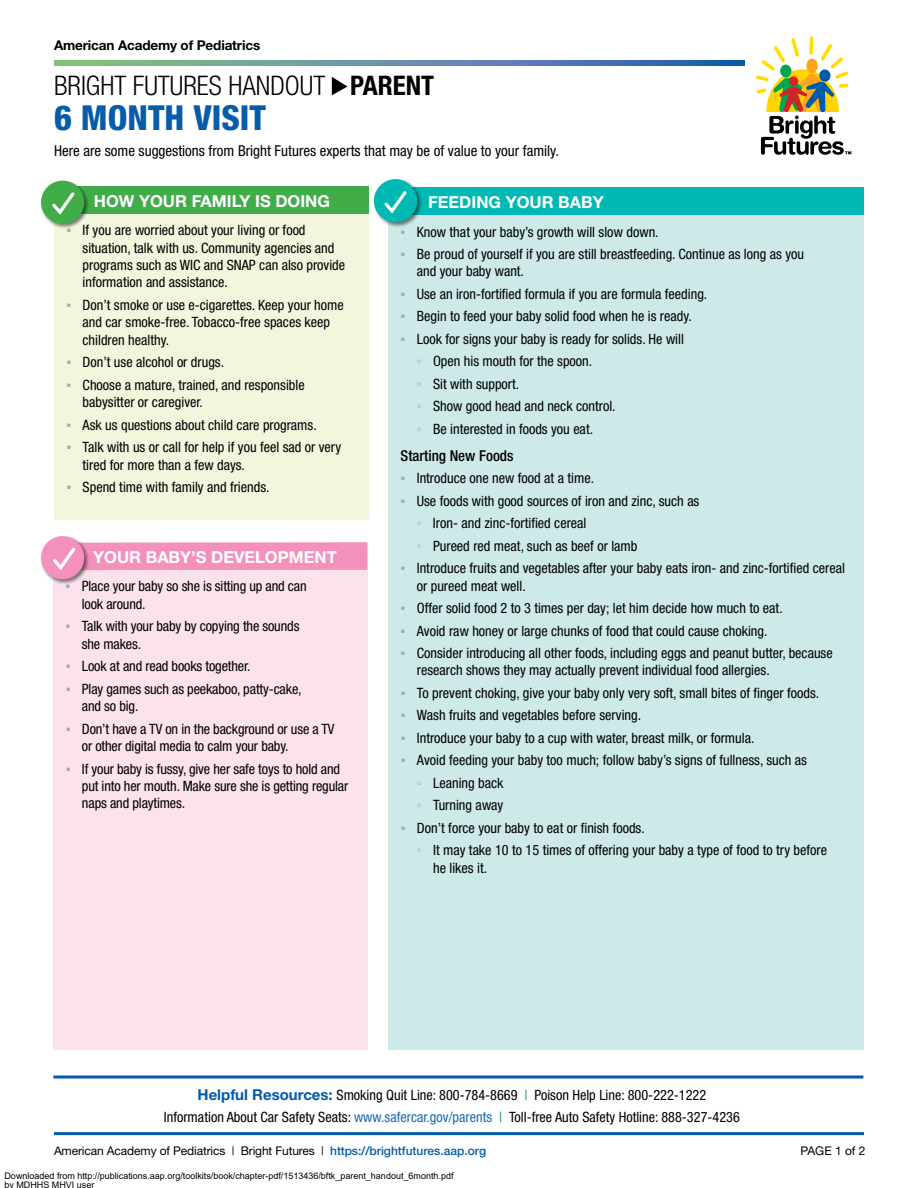
<style>
.page{position:relative;width:918px;height:1188px;background:#fff}
.page>*{position:absolute;margin:0;border:0;box-sizing:border-box;transform-origin:0 0}
.t1{font:800 condensed 34.5px "Helvetica Neue";color:#065ca9}
.t2{font:300 condensed 27px "Helvetica Neue";color:#000}
.t3{font:700 16.5px "Helvetica Neue";color:#fff}
.t4{font:condensed 15px "Helvetica Neue";color:#000}
.t5{font:500 condensed 15px "Helvetica Neue";color:#000}
.t6{font:condensed 14.25px/17.4px "Helvetica Neue";color:#000}
.t7{font:700 13.5px "Helvetica Neue";letter-spacing:-.01em;color:#000}
.t8{font:12px "Helvetica Neue";letter-spacing:-.01em;color:#000}
.t9{font:9px/9px "Arial";color:#000}
.s1{font-weight:700}
.s2{font-family:"Arial";font-stretch:normal;color:#a7a9ac}
.s3{font-family:"Arial Narrow";font-stretch:normal;color:#a7a9ac}
.s4{font-weight:700;font-stretch:normal;font-size:15px;color:#005baa}
.s5{color:#00a64f}
.s6{color:#1a6bb3}
.s7{font-weight:500;color:#065ca9}
</style>
<div class="page">
<div style="left:54px;top:187px;width:314px;height:332px;background:#eff5d7"></div>
<div style="left:54px;top:187px;width:314px;height:27px;background:#41ad49"></div>
<div style="left:40px;top:180px;width:50px;height:49px;background:#000;opacity:.5"></div>
<div style="left:41px;top:181px;width:43px;height:43px;background:#41ad49;border-radius:50%"></div>
<svg style="left:52px;top:192px;width:23px;height:23px"></svg>
<div style="left:53px;top:545px;width:314px;height:505px;background:#fbdcea"></div>
<div style="left:53px;top:542px;width:314px;height:28px;background:#f391bc"></div>
<div style="left:40px;top:535px;width:50px;height:50px;background:#000;opacity:.5"></div>
<div style="left:41px;top:536px;width:43px;height:43px;background:#f391bc;border-radius:50%"></div>
<svg style="left:53px;top:547px;width:22px;height:23px"></svg>
<hr style="left:53px;top:1076px;width:810px;height:2px;background:#005baa">
<hr style="left:54px;top:1132px;width:810px;height:3px;background:#005baa">
<svg style="left:332px;top:77px;width:16px;height:18px"></svg>
<svg style="left:756px;top:36px;width:95px;height:119px"></svg>
<svg style="left:54px;top:60px;width:690px;height:5px;background:#5f8fa2"></svg>
<div style="left:388px;top:187px;width:476px;height:863px;background:#cdeae8"></div>
<div style="left:388px;top:187px;width:476px;height:28px;background:#00b9b5"></div>
<div style="left:373px;top:178px;width:50px;height:50px;background:#000;opacity:.5"></div>
<div style="left:374px;top:179px;width:43px;height:43px;background:#00b9b5;border-radius:50%"></div>
<svg style="left:384px;top:191px;width:23px;height:23px"></svg>
<p class="t7" style="left:54px;top:37px;width:208px">American Academy of Pediatrics</p>
<h2 class="t2" style="left:54px;top:70px;width:382px">BRIGHT FUTURES HANDOUT <span class="s1">PARENT</span></h2>
<h1 class="t1" style="left:54px;top:96px;width:214px">6 MONTH VISIT</h1>
<p class="t4" style="left:54px;top:142px;width:507px">Here are some suggestions from Bright Futures experts that may be of value to your family.</p>
<p class="t3" style="left:94px;top:191px;width:238px">HOW YOUR FAMILY IS DOING</p>
<p class="t6" style="left:83px;top:222px;width:264px;text-indent:-16px"><span class="s2">▪</span> If you are worried about your living or food situation, talk with us. Community agencies and programs such as WIC and SNAP can also provide information and assistance.</p>
<p class="t6" style="left:83px;top:296px;width:263px;text-indent:-16px"><span class="s2">▪</span> Don’t smoke or use e-cigarettes. Keep your home and car smoke-free. Tobacco-free spaces keep children healthy.</p>
<p class="t6" style="left:66px;top:354px;width:159px"><span class="s2">▪</span> Don’t use alcohol or drugs.</p>
<p class="t6" style="left:83px;top:376px;width:224px;text-indent:-16px"><span class="s2">▪</span> Choose a mature, trained, and responsible babysitter or caregiver.</p>
<p class="t6" style="left:66px;top:416px;width:252px"><span class="s2">▪</span> Ask us questions about child care programs.</p>
<p class="t6" style="left:83px;top:439px;width:260px;text-indent:-16px"><span class="s2">▪</span> Talk with us or call for help if you feel sad or very tired for more than a few days.</p>
<p class="t6" style="left:66px;top:479px;width:205px"><span class="s2">▪</span> Spend time with family and friends.</p>
<p class="t3" style="left:93px;top:547px;width:245px">YOUR BABY’S DEVELOPMENT</p>
<p class="t6" style="left:82px;top:578px;width:226px;text-indent:-16px"><span class="s2">▪</span> Place your baby so she is sitting up and can look around.</p>
<p class="t6" style="left:82px;top:617px;width:219px;text-indent:-16px"><span class="s2">▪</span> Talk with your baby by copying the sounds she makes.</p>
<p class="t6" style="left:66px;top:657px;width:186px"><span class="s2">▪</span> Look at and read books together.</p>
<p class="t6" style="left:82px;top:680px;width:221px;text-indent:-16px"><span class="s2">▪</span> Play games such as peekaboo, patty-cake, and so big.</p>
<p class="t6" style="left:82px;top:720px;width:254px;text-indent:-16px"><span class="s2">▪</span> Don’t have a TV on in the background or use a TV or other digital media to calm your baby.</p>
<p class="t6" style="left:82px;top:760px;width:268px;text-indent:-16px"><span class="s2">▪</span> If your baby is fussy, give her safe toys to hold and put into her mouth. Make sure she is getting regular naps and playtimes.</p>
<p class="t3" style="left:428px;top:192px;width:177px">FEEDING YOUR BABY</p>
<p class="t6" style="left:401px;top:223px;width:260px"><span class="s2">▪</span> Know that your baby’s growth will slow down.</p>
<p class="t6" style="left:417px;top:245px;width:389px;text-indent:-16px"><span class="s2">▪</span> Be proud of yourself if you are still breastfeeding. Continue as long as you and your baby want.</p>
<p class="t6" style="left:401px;top:285px;width:308px"><span class="s2">▪</span> Use an iron-fortified formula if you are formula feeding.</p>
<p class="t6" style="left:401px;top:307px;width:293px"><span class="s2">▪</span> Begin to feed your baby solid food when he is ready.</p>
<p class="t6" style="left:417px;top:327px;width:269px;line-height:22.5px;text-indent:-16px"><span class="s2">▪</span> Look for signs your baby is ready for solids. He will <span class="s3">◦</span> Open his mouth for the spoon.<br><span class="s3">◦</span> Sit with support.<br><span class="s3">◦</span> Show good head and neck control.<br><span class="s3">◦</span> Be interested in foods you eat.</p>
<p class="t5" style="left:401px;top:447px;width:115px">Starting New Foods</p>
<p class="t6" style="left:401px;top:470px;width:195px"><span class="s2">▪</span> Introduce one new food at a time.</p>
<p class="t6" style="left:417px;top:489px;width:284px;line-height:22.5px;text-indent:-16px"><span class="s2">▪</span> Use foods with good sources of iron and zinc, such as <span class="s3">◦</span> Iron- and zinc-fortified cereal<br><span class="s3">◦</span> Pureed red meat, such as beef or lamb</p>
<p class="t6" style="left:417px;top:560px;width:430px;text-indent:-16px"><span class="s2">▪</span> Introduce fruits and vegetables after your baby eats iron- and zinc-fortified cereal or pureed meat well.</p>
<p class="t6" style="left:401px;top:599px;width:384px"><span class="s2">▪</span> Offer solid food 2 to 3 times per day; let him decide how much to eat.</p>
<p class="t6" style="left:401px;top:622px;width:368px"><span class="s2">▪</span> Avoid raw honey or large chunks of food that could cause choking.</p>
<p class="t6" style="left:417px;top:644px;width:417px;text-indent:-16px"><span class="s2">▪</span> Consider introducing all other foods, including eggs and peanut butter, because research shows they may actually prevent individual food allergies.</p>
<p class="t6" style="left:401px;top:684px;width:420px"><span class="s2">▪</span> To prevent choking, give your baby only very soft, small bites of finger foods.</p>
<p class="t6" style="left:401px;top:707px;width:242px"><span class="s2">▪</span> Wash fruits and vegetables before serving.</p>
<p class="t6" style="left:401px;top:729px;width:355px"><span class="s2">▪</span> Introduce your baby to a cup with water, breast milk, or formula.</p>
<p class="t6" style="left:417px;top:749px;width:392px;line-height:22.5px;text-indent:-16px"><span class="s2">▪</span> Avoid feeding your baby too much; follow baby’s signs of fullness, such as <span class="s3">◦</span> Leaning back<br><span class="s3">◦</span> Turning away</p>
<p class="t6" style="left:417px;top:816px;width:412px;line-height:22.5px;text-indent:-16px"><span class="s2">▪</span> Don’t force your baby to eat or finish foods.<br><span class="s3">◦</span> It may take 10 to 15 times of offering your baby a type of food to try before</p>
<p class="t6" style="left:433px;top:859px;width:56px">he likes it.</p>
<p class="t6" style="left:164px;top:1084px;width:577px;line-height:21.6px;text-align:center"><span class="s4">Helpful Resources:</span> Smoking Quit Line: 800-784-8669 <span class="s5">|</span> Poison Help Line: 800-222-1222<br>Information About Car Safety Seats: <span class="s6">www.safercar.gov/parents</span> <span class="s5">|</span> Toll-free Auto Safety Hotline: 888-327-4236</p>
<p class="t8" style="left:54px;top:1144px;width:434px">American Academy of Pediatrics | Bright Futures | <span class="s7">https://brightfutures.aap.org</span></p>
<p class="t8" style="left:801px;top:1144px;width:66px">PAGE 1 of 2</p>
<p class="t9" style="left:4px;top:1172px;width:451px">Downloaded from http://publications.aap.org/toolkits/book/chapter-pdf/1513436/bftk_parent_handout_6month.pdf by MDHHS MHVI user</p>
</div>
